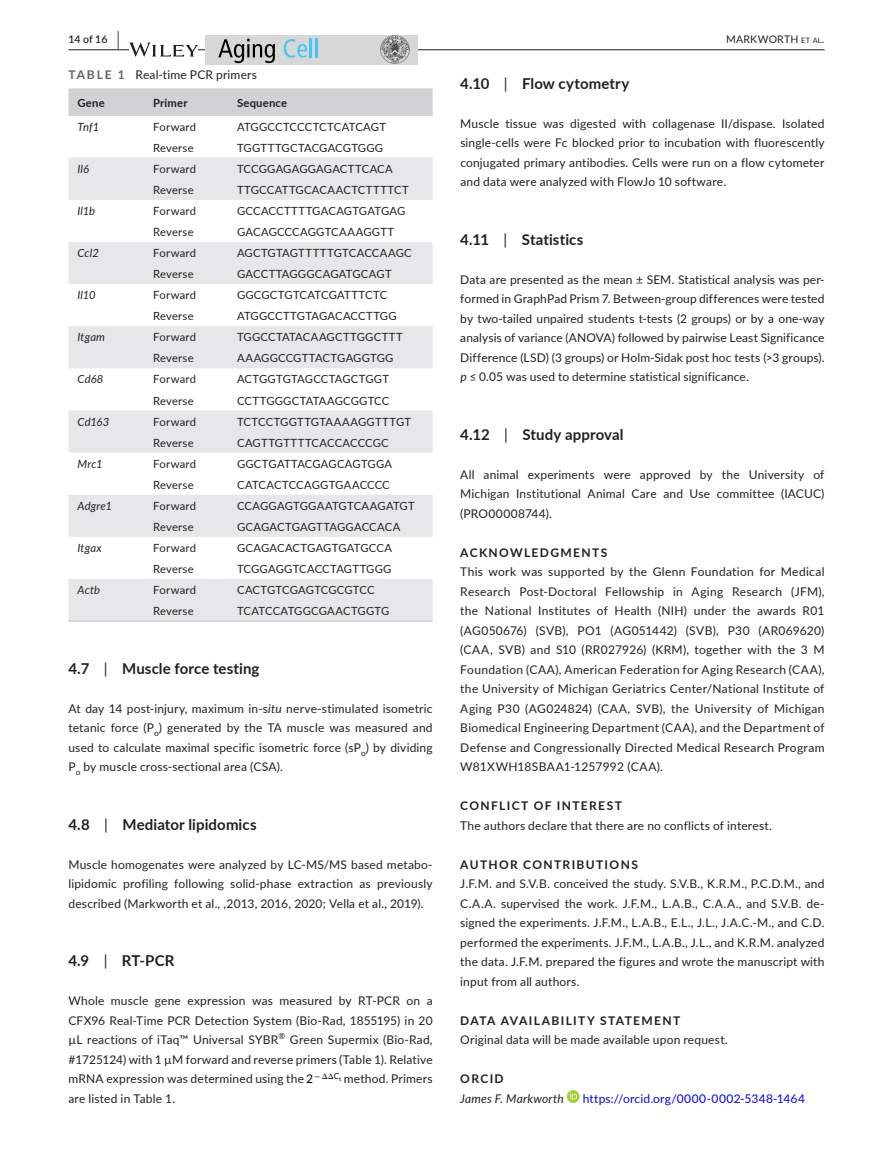
<style>
.page{position:relative;width:893px;height:1174px;background:#fff}
.page>*{position:absolute;margin:0;border:0;box-sizing:border-box;transform-origin:0 0}
.t1{font:700 15px "Lato";letter-spacing:.005em;color:#231f20}
.t2{font:12px/19.5px "Lato";letter-spacing:.015em;color:#231f20;text-align:justify}
.t3{font:700 12px "Lato";letter-spacing:.115em;color:#231f20}
.t4{font:12px "Lato";letter-spacing:.02em;color:#00f}
.t5{font:italic 12px "Lato";letter-spacing:.015em;color:#231f20}
.t6{font:11.25px "Lato";letter-spacing:.015em;color:#231f20}
.t7{font:italic 11.25px "Lato";letter-spacing:.01em;color:#231f20}
.t8{font:11.25px "Lato";letter-spacing:.04em;color:#231f20}
.t9{font:700 11.25px "Lato";letter-spacing:.02em;color:#231f20}
.t10{font:10.5px "Lato";letter-spacing:.02em;color:#231f20}
.t11{font:600 10.5px "Lato";color:#231f20}
.s1{font-size:19.5px}
.s2{font-size:7.35px}
.s3{font-weight:700;color:#636366}
.s4{font-weight:400}
.s5{font-style:italic}
.s6{color:#000}
</style>
<div class="page">
<hr style="left:68px;top:49px;width:756px;height:1px;background:#231f20">
<svg style="left:129px;top:42px;width:69px;height:15px"></svg>
<div style="left:206px;top:35px;width:212px;height:29px;background:#d7d7d7"></div>
<svg style="left:218px;top:39px;width:57px;height:24px"></svg>
<svg style="left:284px;top:38px;width:28px;height:20px"></svg>
<hr style="left:315px;top:38px;width:3px;height:19px;background:#40c8f4">
<img style="left:381px;top:35px;width:29px;height:29px">
<svg style="left:567px;top:1090px;width:13px;height:12px"></svg>
<svg style="left:570px;top:1092px;width:7px;height:7px"></svg>
<div style="left:68px;top:88px;width:365px;height:28px;background:#d1d2d4"></div>
<svg style="left:68px;top:158px;width:365px;height:462px;fill:#e6e7e9"></svg>
<hr style="left:68px;top:620px;width:76px;height:2px;background:#d1d2d4">
<hr style="left:144px;top:620px;width:84px;height:2px;background:#d1d2d4">
<hr style="left:228px;top:620px;width:205px;height:2px;background:#d1d2d4">
<p class="t11" style="left:68px;top:31px;width:52px">14 of 16 <span class="s1">|</span></p>
<p class="t10" style="left:726px;top:31px;width:100px">MARKWORTH <span class="s2">et al</span>.</p>
<p class="t2" style="left:68px;top:64px;width:190px"><span class="s3">TABLE 1</span> Real-time PCR primers</p>
<p class="t9" style="left:77px;top:94px;width:29px">Gene</p>
<p class="t9" style="left:153px;top:94px;width:36px">Primer</p>
<p class="t9" style="left:237px;top:94px;width:52px">Sequence</p>
<p class="t7" style="left:77px;top:118px;width:23px">Tnf1</p>
<p class="t6" style="left:153px;top:118px;width:44px">Forward</p>
<p class="t6" style="left:237px;top:118px;width:150px">ATGGCCTCCCTCTCATCAGT</p>
<p class="t6" style="left:153px;top:140px;width:42px">Reverse</p>
<p class="t6" style="left:237px;top:140px;width:147px">TGGTTTGCTACGACGTGGG</p>
<p class="t7" style="left:77px;top:161px;width:13px">Il6</p>
<p class="t6" style="left:153px;top:161px;width:44px">Forward</p>
<p class="t6" style="left:237px;top:161px;width:157px">TCCGGAGAGGAGACTTCACA</p>
<p class="t6" style="left:153px;top:182px;width:42px">Reverse</p>
<p class="t8" style="left:237px;top:182px;width:173px">TTGCCATTGCACAACTCTTTTCT</p>
<p class="t7" style="left:77px;top:203px;width:19px">Il1b</p>
<p class="t6" style="left:153px;top:203px;width:44px">Forward</p>
<p class="t6" style="left:237px;top:203px;width:170px">GCCACCTTTTGACAGTGATGAG</p>
<p class="t6" style="left:153px;top:224px;width:42px">Reverse</p>
<p class="t6" style="left:237px;top:224px;width:159px">GACAGCCCAGGTCAAAGGTT</p>
<p class="t7" style="left:77px;top:245px;width:23px">Ccl2</p>
<p class="t6" style="left:153px;top:245px;width:44px">Forward</p>
<p class="t6" style="left:237px;top:245px;width:176px">AGCTGTAGTTTTTGTCACCAAGC</p>
<p class="t6" style="left:153px;top:266px;width:42px">Reverse</p>
<p class="t6" style="left:237px;top:266px;width:156px">GACCTTAGGGCAGATGCAGT</p>
<p class="t7" style="left:77px;top:287px;width:20px">Il10</p>
<p class="t6" style="left:153px;top:287px;width:44px">Forward</p>
<p class="t6" style="left:237px;top:287px;width:152px">GGCGCTGTCATCGATTTCTC</p>
<p class="t6" style="left:153px;top:308px;width:42px">Reverse</p>
<p class="t6" style="left:237px;top:308px;width:161px">ATGGCCTTGTAGACACCTTGG</p>
<p class="t7" style="left:77px;top:329px;width:29px">Itgam</p>
<p class="t6" style="left:153px;top:329px;width:44px">Forward</p>
<p class="t6" style="left:237px;top:329px;width:167px">TGGCCTATACAAGCTTGGCTTT</p>
<p class="t6" style="left:153px;top:350px;width:42px">Reverse</p>
<p class="t6" style="left:237px;top:350px;width:158px">AAAGGCCGTTACTGAGGTGG</p>
<p class="t7" style="left:77px;top:371px;width:28px">Cd68</p>
<p class="t6" style="left:153px;top:371px;width:44px">Forward</p>
<p class="t6" style="left:237px;top:371px;width:154px">ACTGGTGTAGCCTAGCTGGT</p>
<p class="t6" style="left:153px;top:392px;width:42px">Reverse</p>
<p class="t6" style="left:237px;top:392px;width:154px">CCTTGGGCTATAAGCGGTCC</p>
<p class="t7" style="left:77px;top:413px;width:33px">Cd163</p>
<p class="t6" style="left:153px;top:413px;width:44px">Forward</p>
<p class="t6" style="left:237px;top:413px;width:176px">TCTCCTGGTTGTAAAAGGTTTGT</p>
<p class="t6" style="left:153px;top:434px;width:42px">Reverse</p>
<p class="t6" style="left:237px;top:434px;width:153px">CAGTTGTTTTCACCACCCGC</p>
<p class="t7" style="left:77px;top:455px;width:27px">Mrc1</p>
<p class="t6" style="left:153px;top:455px;width:44px">Forward</p>
<p class="t6" style="left:237px;top:455px;width:157px">GGCTGATTACGAGCAGTGGA</p>
<p class="t6" style="left:153px;top:476px;width:42px">Reverse</p>
<p class="t6" style="left:237px;top:476px;width:154px">CATCACTCCAGGTGAACCCC</p>
<p class="t7" style="left:77px;top:498px;width:36px">Adgre1</p>
<p class="t6" style="left:153px;top:498px;width:44px">Forward</p>
<p class="t6" style="left:237px;top:498px;width:179px">CCAGGAGTGGAATGTCAAGATGT</p>
<p class="t6" style="left:153px;top:519px;width:42px">Reverse</p>
<p class="t6" style="left:237px;top:519px;width:165px">GCAGACTGAGTTAGGACCACA</p>
<p class="t7" style="left:77px;top:540px;width:26px">Itgax</p>
<p class="t6" style="left:153px;top:540px;width:44px">Forward</p>
<p class="t6" style="left:237px;top:540px;width:156px">GCAGACACTGAGTGATGCCA</p>
<p class="t6" style="left:153px;top:561px;width:42px">Reverse</p>
<p class="t6" style="left:237px;top:561px;width:156px">TCGGAGGTCACCTAGTTGGG</p>
<p class="t7" style="left:77px;top:582px;width:24px">Actb</p>
<p class="t6" style="left:153px;top:582px;width:44px">Forward</p>
<p class="t6" style="left:237px;top:582px;width:139px">CACTGTCGAGTCGCGTCC</p>
<p class="t6" style="left:153px;top:603px;width:42px">Reverse</p>
<p class="t6" style="left:237px;top:603px;width:154px">TCATCCATGGCGAACTGGTG</p>
<p class="t1" style="left:68px;top:657px;width:193px">4.7 <span class="s4">|</span> Muscle force testing</p>
<p class="t2" style="left:68px;top:698px;width:366px">At day 14 post-injury, maximum in-s<span class="s5">itu</span> nerve-stimulated isometric tetanic force (P<sub>o</sub>) generated by the TA muscle was measured and used to calculate maximal specific isometric force (sP<sub>o</sub>) by dividing P<sub>o</sub> by muscle cross-sectional area (CSA).</p>
<p class="t1" style="left:68px;top:813px;width:190px">4.8 <span class="s4">|</span> Mediator lipidomics</p>
<p class="t2" style="left:68px;top:854px;width:366px">Muscle homogenates were analyzed by LC-MS/MS based metabo&shy;lipidomic profiling following solid-phase extraction as previously described (Markworth et al., ,2013, 2016, 2020; Vella et al., 2019).</p>
<p class="t1" style="left:68px;top:950px;width:107px">4.9 <span class="s4">|</span> RT--PCR</p>
<p class="t2" style="left:68px;top:990px;width:366px">Whole muscle gene expression was measured by RT-PCR on a CFX96 Real-Time PCR Detection System (Bio-Rad, 1855195) in 20 µL reactions of iTaq™ Universal SYBR<sup>®</sup> Green Supermix (Bio-Rad, #1725124) with 1 µM forward and reverse primers (Table 1). Relative mRNA expression was determined using the <span class="s6">2</span> <sup>−</sup> <sup>ΔΔ</sup><sup>C</sup><sup>t</sup> method. Primers are listed in Table 1.</p>
<p class="t1" style="left:460px;top:72px;width:170px">4.10 <span class="s4">|</span> Flow cytometry</p>
<p class="t2" style="left:460px;top:113px;width:366px">Muscle tissue was digested with collagenase II/dispase. Isolated single-cells were Fc blocked prior to incubation with fluorescently conjugated primary antibodies. Cells were run on a flow cytometer and data were analyzed with FlowJo 10 software.</p>
<p class="t1" style="left:460px;top:228px;width:125px">4.11 <span class="s4">|</span> Statistics</p>
<p class="t2" style="left:460px;top:269px;width:366px">Data are presented as the mean ± SEM. Statistical analysis was per&shy;formed in GraphPad Prism 7. Between-group differences were tested by two-tailed unpaired students t-tests (2 groups) or by a one-way analysis of variance (ANOVA) followed by pairwise Least Significance Difference (LSD) (3 groups) or Holm-Sidak post hoc tests (&gt;3 groups). <span class="s5">p</span> ≤ 0.05 was used to determine statistical significance.</p>
<p class="t1" style="left:460px;top:423px;width:165px">4.12 <span class="s4">|</span> Study approval</p>
<p class="t2" style="left:460px;top:464px;width:366px">All animal experiments were approved by the University of Michigan Institutional Animal Care and Use committee (IACUC) (PRO00008744).</p>
<p class="t3" style="left:460px;top:543px;width:148px">ACKNOWLEDGMENTS</p>
<p class="t2" style="left:460px;top:561px;width:366px">This work was supported by the Glenn Foundation for Medical Research Post-Doctoral Fellowship in Aging Research (JFM), the National Institutes of Health (NIH) under the awards R01 (AG050676) (SVB), PO1 (AG051442) (SVB), P30 (AR069620) (CAA, SVB) and S10 (RR027926) (KRM), together with the 3 M Foundation (CAA), American Federation for Aging Research (CAA), the University of Michigan Geriatrics Center/National Institute of Aging P30 (AG024824) (CAA, SVB), the University of Michigan Biomedical Engineering Department (CAA), and the Department of Defense and Congressionally Directed Medical Research Program W81XWH18SBAA1-1257992 (CAA).</p>
<p class="t3" style="left:460px;top:797px;width:163px">CONFLICT OF INTEREST</p>
<p class="t2" style="left:460px;top:815px;width:313px">The authors declare that there are no conflicts of interest.</p>
<p class="t3" style="left:460px;top:855px;width:179px">AUTHOR CONTRIBUTIONS</p>
<p class="t2" style="left:460px;top:873px;width:366px">J.F.M. and S.V.B. conceived the study. S.V.B., K.R.M., P.C.D.M., and C.A.A. supervised the work. J.F.M., L.A.B., C.A.A., and S.V.B. de&shy;signed the experiments. J.F.M., L.A.B., E.L., J.L., J.A.C.-M., and C.D. performed the experiments. J.F.M., L.A.B., J.L., and K.R.M. analyzed the data. J.F.M. prepared the figures and wrote the manuscript with input from all authors.</p>
<p class="t3" style="left:460px;top:1011px;width:221px">DATA AVAILABILITY STATEMENT</p>
<p class="t2" style="left:460px;top:1029px;width:269px">Original data will be made available upon request.</p>
<p class="t3" style="left:460px;top:1070px;width:45px">ORCID</p>
<p class="t5" style="left:460px;top:1090px;width:105px">James F. Markworth</p>
<p class="t4" style="left:583px;top:1090px;width:224px">https://orcid.org/0000-0002-5348-1464</p>
</div>
